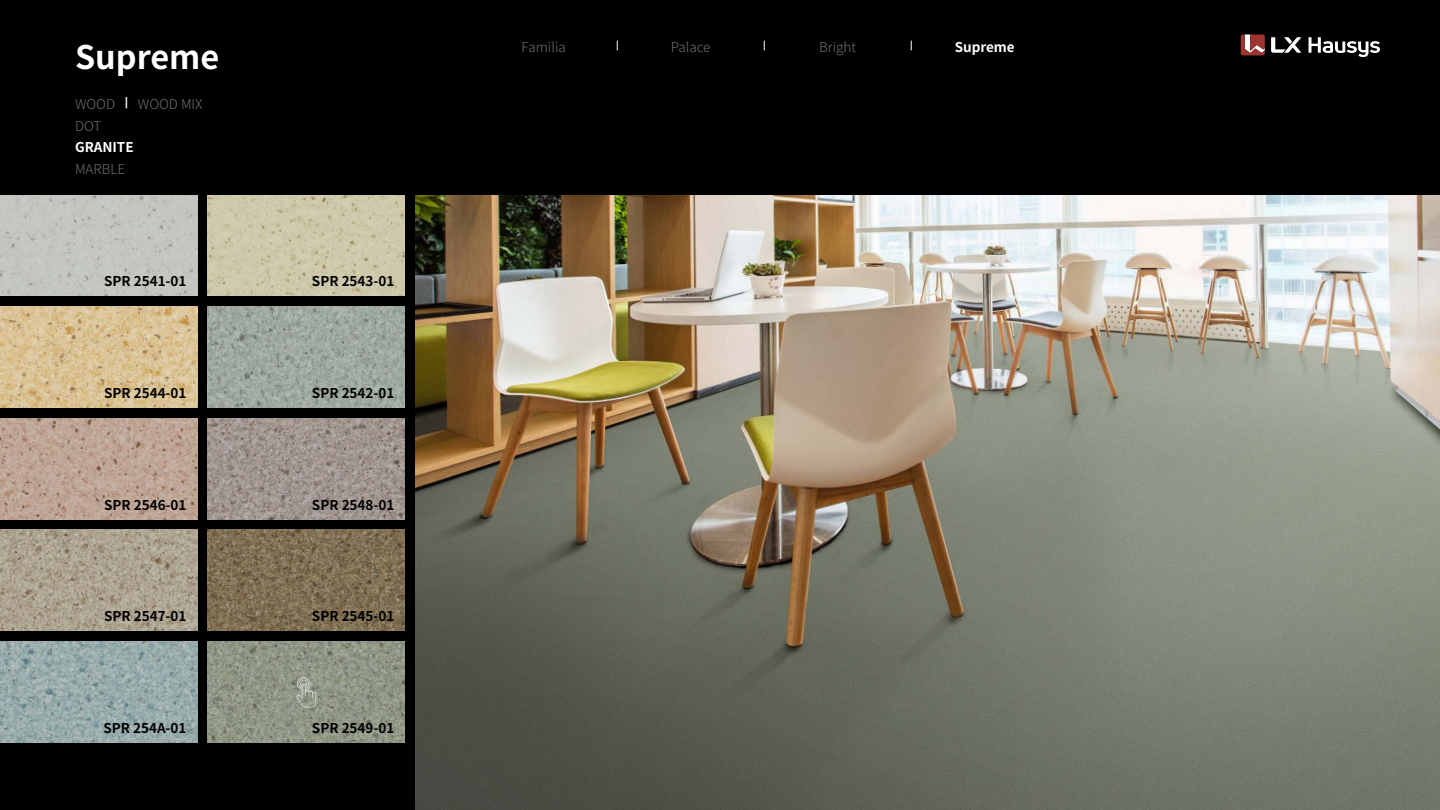
<style>
.page{position:relative;width:1440px;height:810px;background:#000}
.page>*{position:absolute;margin:0;border:0;box-sizing:border-box;transform-origin:0 0}
.t1{font:700 32.4px "Noto Sans CJ Kkr";color:#fff}
.t2{font:700 13.5px "Noto Sans CJ Kkr";color:#000}
.t3{font:300 13.5px "Noto Sans CJ Kkr";color:#727171}
.t4{font:700 13.5px "Noto Sans CJ Kkr";color:#fff}
.s1{font-size:11.32px;color:#fff}
</style>
<div class="page">
<div style="left:0;top:195px;width:197px;height:101px;background:#c4c6c1"></div>
<img style="left:208px;top:195px;width:197px;height:101px">
<img style="left:0;top:307px;width:197px;height:101px">
<img style="left:208px;top:307px;width:197px;height:101px">
<img style="left:0;top:418px;width:197px;height:101px">
<img style="left:208px;top:418px;width:197px;height:101px">
<img style="left:0;top:530px;width:197px;height:101px">
<img style="left:208px;top:530px;width:197px;height:101px">
<img style="left:0;top:642px;width:197px;height:100px">
<img style="left:208px;top:642px;width:197px;height:100px">
<svg style="left:296px;top:677px;width:20px;height:30px"></svg>
<img style="left:416px;top:195px;width:1024px;height:615px">
<svg style="left:1309px;top:37px;width:71px;height:20px"></svg>
<svg style="left:1271px;top:37px;width:30px;height:16px"></svg>
<svg style="left:1241px;top:34px;width:24px;height:21px"></svg>
<p class="t1" style="left:75px;top:39px;width:146px">Supreme</p>
<p class="t3" style="left:522px;top:40px;width:46px">Familia</p>
<p class="t3" style="left:671px;top:40px;width:41px">Palace</p>
<p class="t3" style="left:819px;top:40px;width:39px">Bright</p>
<p class="t4" style="left:955px;top:40px;width:62px">Supreme</p>
<p class="t3" style="left:75px;top:97px;width:129px">WOOD <span class="s1">┃</span> WOOD MIX</p>
<p class="t3" style="left:75px;top:118px;width:28px">DOT</p>
<p class="t4" style="left:75px;top:140px;width:60px">GRANITE</p>
<p class="t3" style="left:75px;top:161px;width:52px">MARBLE</p>
<p class="t2" style="left:104px;top:274px;width:84px">SPR 2541-01</p>
<p class="t2" style="left:312px;top:274px;width:84px">SPR 2543-01</p>
<p class="t2" style="left:104px;top:386px;width:84px">SPR 2544-01</p>
<p class="t2" style="left:312px;top:386px;width:84px">SPR 2542-01</p>
<p class="t2" style="left:104px;top:497px;width:84px">SPR 2546-01</p>
<p class="t2" style="left:312px;top:497px;width:84px">SPR 2548-01</p>
<p class="t2" style="left:104px;top:609px;width:84px">SPR 2547-01</p>
<p class="t2" style="left:312px;top:609px;width:84px">SPR 2545-01</p>
<p class="t2" style="left:103px;top:720px;width:85px">SPR 254A-01</p>
<p class="t2" style="left:312px;top:720px;width:84px">SPR 2549-01</p>
</div>
